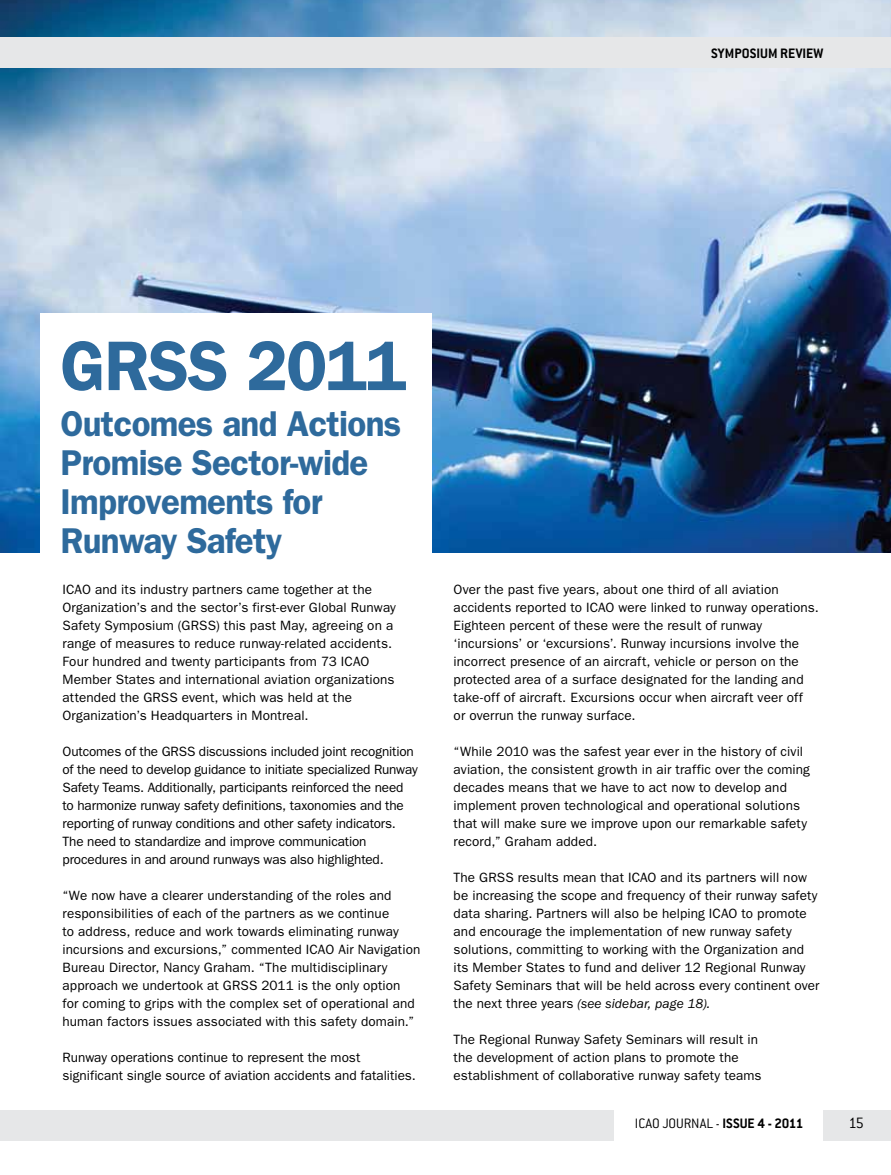
<style>
.page{position:relative;width:891px;height:1175px;background:#fff}
.page>*{position:absolute;margin:0;border:0;box-sizing:border-box;transform-origin:0 0}
.t1{font:600 70.5px "Franklin Gothic";letter-spacing:-.02em;color:#2e6a9c}
.t2{font:600 36px/39px "Franklin Gothic";letter-spacing:-.02em;color:#2e6a9c}
.t3{font:300 16.5px "Conduit ITC";color:#000}
.t4{font:300 15px "Conduit ITC";color:#000}
.t5{font:700 15px "Conduit ITC";color:#000}
.t6{font:13.5px/18px "Franklin Gothic";letter-spacing:.005em;color:#000}
.s1{font-style:italic}
.s2{font-weight:700}
</style>
<div class="page">
<img style="left:0;top:0;width:891px;height:553px">
<div style="left:40px;top:313px;width:392px;height:794px;background:#fff"></div>
<div style="left:0;top:37px;width:891px;height:31px;background:#e6e7e8"></div>
<div style="left:824px;top:1110px;width:67px;height:30px;background:#e6e7e8"></div>
<div style="left:0;top:1110px;width:613px;height:30px;background:#e6e7e8"></div>
<p class="t5" style="left:711px;top:45px;width:114px">SYMPOSIUM REVIEW</p>
<h1 class="t1" style="left:60px;top:324px;width:348px">GRSS 2011</h1>
<h2 class="t2" style="left:60px;top:404px;width:342px">Outcomes and Actions<br>Promise Sector-wide<br>Improvements for<br>Runway Safety</h2>
<p class="t6" style="left:63px;top:581px;width:335px">ICAO and its industry partners came together at the Organization’s and the sector’s first-ever Global Runway Safety Symposium (GRSS) this past May, agreeing on a range of measures to reduce runway-related accidents.<br>Four hundred and twenty participants from 73 ICAO Member States and international aviation organizations attended the GRSS event, which was held at the Organization’s Headquarters in Montreal.</p>
<p class="t6" style="left:63px;top:742px;width:357px">Outcomes of the GRSS discussions included joint recognition of the need to develop guidance to initiate specialized Runway Safety Teams. Additionally, participants reinforced the need to harmonize runway safety definitions, taxonomies and the reporting of runway conditions and other safety indicators.<br>The need to standardize and improve communication procedures in and around runways was also highlighted.</p>
<p class="t6" style="left:63px;top:886px;width:359px">“We now have a clearer understanding of the roles and responsibilities of each of the partners as we continue<br>to address, reduce and work towards eliminating runway incursions and excursions,” commented ICAO Air Navigation Bureau Director, Nancy Graham. “The multidisciplinary approach we undertook at GRSS 2011 is the only option<br>for coming to grips with the complex set of operational and human factors issues associated with this safety domain.”</p>
<p class="t6" style="left:63px;top:1048px;width:355px">Runway operations continue to represent the most significant single source of aviation accidents and fatalities.</p>
<p class="t6" style="left:454px;top:581px;width:367px">Over the past five years, about one third of all aviation accidents reported to ICAO were linked to runway operations.<br>Eighteen percent of these were the result of runway ‘incursions’ or ‘excursions’. Runway incursions involve the incorrect presence of an aircraft, vehicle or person on the protected area of a surface designated for the landing and take-off of aircraft. Excursions occur when aircraft veer off<br>or overrun the runway surface.</p>
<p class="t6" style="left:454px;top:742px;width:358px">“While 2010 was the safest year ever in the history of civil aviation, the consistent growth in air traffic over the coming decades means that we have to act now to develop and implement proven technological and operational solutions that will make sure we improve upon our remarkable safety record,” Graham added.</p>
<p class="t6" style="left:454px;top:868px;width:367px">The GRSS results mean that ICAO and its partners will now be increasing the scope and frequency of their runway safety data sharing. Partners will also be helping ICAO to promote and encourage the implementation of new runway safety solutions, committing to working with the Organization and its Member States to fund and deliver 12 Regional Runway Safety Seminars that will be held across every continent over the next three years <span class="s1">(see sidebar, page 18).</span></p>
<p class="t6" style="left:454px;top:1030px;width:310px">The Regional Runway Safety Seminars will result in the development of action plans to promote the establishment of collaborative runway safety teams</p>
<p class="t4" style="left:635px;top:1115px;width:170px">ICAO JOURNAL - <span class="s2">ISSUE 4 - 2011</span></p>
<p class="t3" style="left:848px;top:1114px;width:17px">15</p>
</div>
